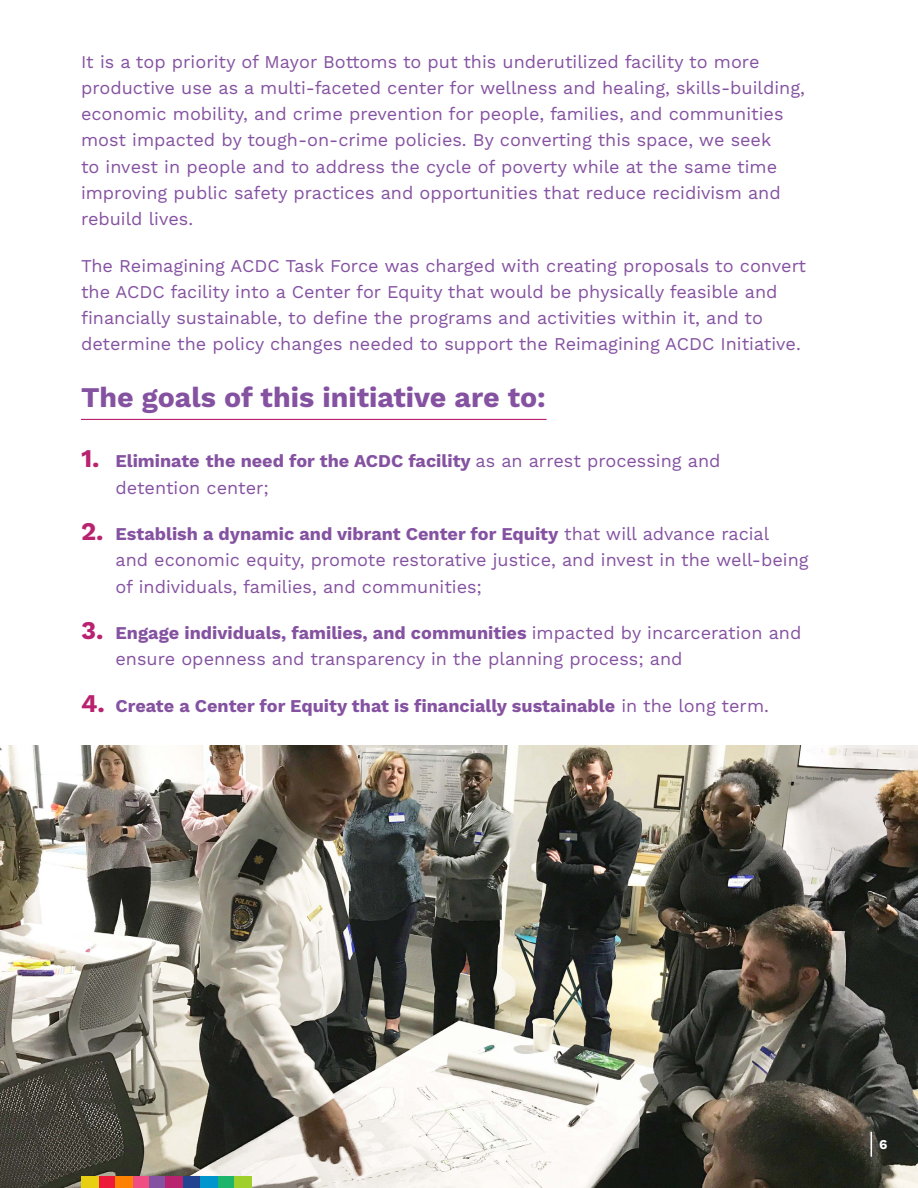
<style>
.page{position:relative;width:918px;height:1188px;background:#fff}
.page>*{position:absolute;margin:0;border:0;box-sizing:border-box;transform-origin:0 0}
.t1{font:700 28.5px "Work Sans";color:#8552a1}
.t2{font:18px/26.2px "Work Sans";color:#8552a1}
.t3{font:700 18px "Work Sans";color:#8552a1}
.t4{font:700 13.5px "Work Sans";color:#fff}
.s1{font-weight:700;font-size:25.5px;color:#b8226f}
.s2{font-weight:700}
.s3{font-size:25.5px;color:#b8226f}
.s4{font-weight:400}
</style>
<div class="page">
<img style="left:0;top:745px;width:918px;height:443px">
<hr style="left:81px;top:419px;width:466px;height:1px;background:#b8226f">
<svg style="left:871px;top:1132px;width:1px;height:25px"></svg>
<div style="left:98px;top:1177px;width:17px;height:11px;background:#ed1a3a"></div>
<div style="left:132px;top:1177px;width:17px;height:11px;background:#f04e83"></div>
<div style="left:217px;top:1177px;width:17px;height:11px;background:#1db46c"></div>
<div style="left:115px;top:1177px;width:17px;height:11px;background:#fd8204"></div>
<div style="left:183px;top:1177px;width:17px;height:11px;background:#22438f"></div>
<div style="left:149px;top:1177px;width:17px;height:11px;background:#8552a1"></div>
<div style="left:166px;top:1177px;width:17px;height:11px;background:#b8226f"></div>
<div style="left:234px;top:1177px;width:18px;height:11px;background:#9fcf2b"></div>
<div style="left:200px;top:1177px;width:17px;height:11px;background:#0095cd"></div>
<div style="left:81px;top:1177px;width:17px;height:11px;background:#e9cf11"></div>
<p class="t2" style="left:81px;top:49px;width:726px">It is a top priority of Mayor Bottoms to put this underutilized facility to more productive use as a multi-faceted center for wellness and healing, skills-building, economic mobility, and crime prevention for people, families, and communities most impacted by tough-on-crime policies. By converting this space, we seek<br>to invest in people and to address the cycle of poverty while at the same time improving public safety practices and opportunities that reduce recidivism and rebuild lives.</p>
<p class="t2" style="left:81px;top:253px;width:727px">The Reimagining ACDC Task Force was charged with creating proposals to convert the ACDC facility into a Center for Equity that would be physically feasible and financially sustainable, to define the programs and activities within it, and to determine the policy changes needed to support the Reimagining ACDC Initiative.</p>
<p class="t1" style="left:81px;top:381px;width:466px">The goals of this initiative are to:</p>
<p class="t2" style="left:116px;top:449px;width:607px;text-indent:-35px"><span class="s1">1.</span> <span class="s2">Eliminate the need for the ACDC facility</span> as an arrest processing and detention center;</p>
<p class="t2" style="left:116px;top:522px;width:695px;text-indent:-35px"><span class="s1">2.</span> <span class="s2">Establish a dynamic and vibrant Center for Equity</span> that will advance racial<br>and economic equity, promote restorative justice, and invest in the well-being of individuals, families, and communities;</p>
<p class="t2" style="left:116px;top:621px;width:687px;text-indent:-35px"><span class="s1">3.</span> <span class="s2">Engage individuals, families, and communities</span> impacted by incarceration and ensure openness and transparency in the planning process; and</p>
<p class="t3" style="left:81px;top:695px;width:689px"><span class="s3">4.</span> Create a Center for Equity that is financially sustainable <span class="s4">in the long term.</span></p>
<p class="t4" style="left:879px;top:1136px;width:10px">6</p>
</div>
